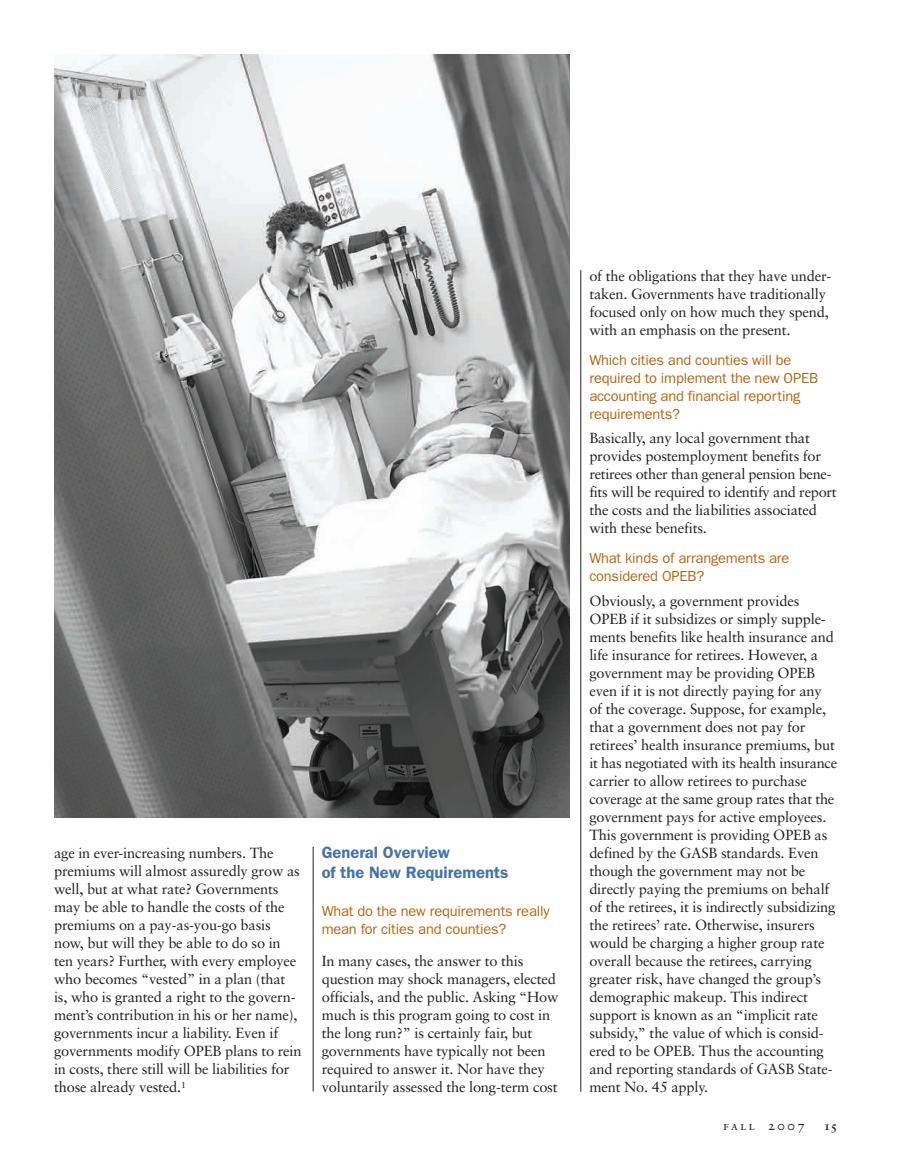
<style>
.page{position:relative;width:905px;height:1175px;background:#fff}
.page>*{position:absolute;margin:0;border:0;box-sizing:border-box;transform-origin:0 0}
.t1{font:600 16.5px/20.2px "Franklin Gothic";color:#4773ad}
.t2{font:14.7px/18px "Sabon";letter-spacing:-.01em;color:#231f20}
.t3{font:14.7px/18px "Franklin Gothic";letter-spacing:-.01em;color:#b66711}
.t4{font:12.15px "Sabon Roman SC";color:#231f20}
.t5{font:12.15px "Sabon Bold Os F";color:#231f20}
.s1{font-size:13.5px}
</style>
<div class="page">
<hr style="left:313px;top:847px;width:1px;height:244px;background:#231f20">
<hr style="left:580px;top:270px;width:1px;height:821px;background:#231f20">
<img style="left:54px;top:54px;width:515px;height:763px">
<p class="t2" style="left:54px;top:845px;width:249px">age in ever-increasing numbers. The premiums will almost assuredly grow as well, but at what rate? Governments may be able to handle the costs of the premiums on a pay-as-you-go basis now, but will they be able to do so in ten years? Further, with every employee who becomes “vested” in a plan (that is, who is granted a right to the govern&shy;ment’s contribution in his or her name), governments incur a liability. Even if governments modify OPEB plans to rein in costs, there still will be liabilities for those already vested.<sup>1</sup></p>
<p class="t1" style="left:322px;top:842px;width:188px">General Overview<br>of the New Requirements</p>
<p class="t3" style="left:322px;top:902px;width:229px">What do the new requirements really mean for cities and counties?</p>
<p class="t2" style="left:322px;top:952px;width:238px">In many cases, the answer to this question may shock managers, elected officials, and the public. Asking “How much is this program going to cost in the long run?” is certainly fair, but governments have typically not been required to answer it. Nor have they voluntarily assessed the long-term cost</p>
<p class="t2" style="left:589px;top:268px;width:243px">of the obligations that they have under&shy;taken. Governments have traditionally focused only on how much they spend, with an emphasis on the present.</p>
<p class="t3" style="left:589px;top:351px;width:230px">Which cities and counties will be required to implement the new OPEB accounting and financial reporting requirements?</p>
<p class="t2" style="left:589px;top:430px;width:249px">Basically, any local government that provides postemployment benefits for retirees other than general pension bene&shy;fits will be required to identify and report the costs and the liabilities associated with these benefits.</p>
<p class="t3" style="left:589px;top:549px;width:201px">What kinds of arrangements are considered OPEB?</p>
<p class="t2" style="left:589px;top:592px;width:249px">Obviously, a government provides OPEB if it subsidizes or simply supple&shy;ments benefits like health insurance and life insurance for retirees. However, a government may be providing OPEB even if it is not directly paying for any of the coverage. Suppose, for example, that a government does not pay for retirees’ health insurance premiums, but it has negotiated with its health insurance carrier to allow retirees to purchase coverage at the same group rates that the government pays for active employees.<br>This government is providing OPEB as defined by the GASB standards. Even though the government may not be directly paying the premiums on behalf of the retirees, it is indirectly subsidizing the retirees’ rate. Otherwise, insurers would be charging a higher group rate overall because the retirees, carrying greater risk, have changed the group’s demographic makeup. This indirect support is known as an “implicit rate subsidy,” the value of which is consid&shy;ered to be OPEB. Thus the accounting and reporting standards of GASB State&shy;ment No. 45 apply.</p>
<p class="t4" style="left:723px;top:1120px;width:83px">fall <span class="s1">2007</span></p>
<p class="t5" style="left:823px;top:1120px;width:15px">15</p>
</div>
